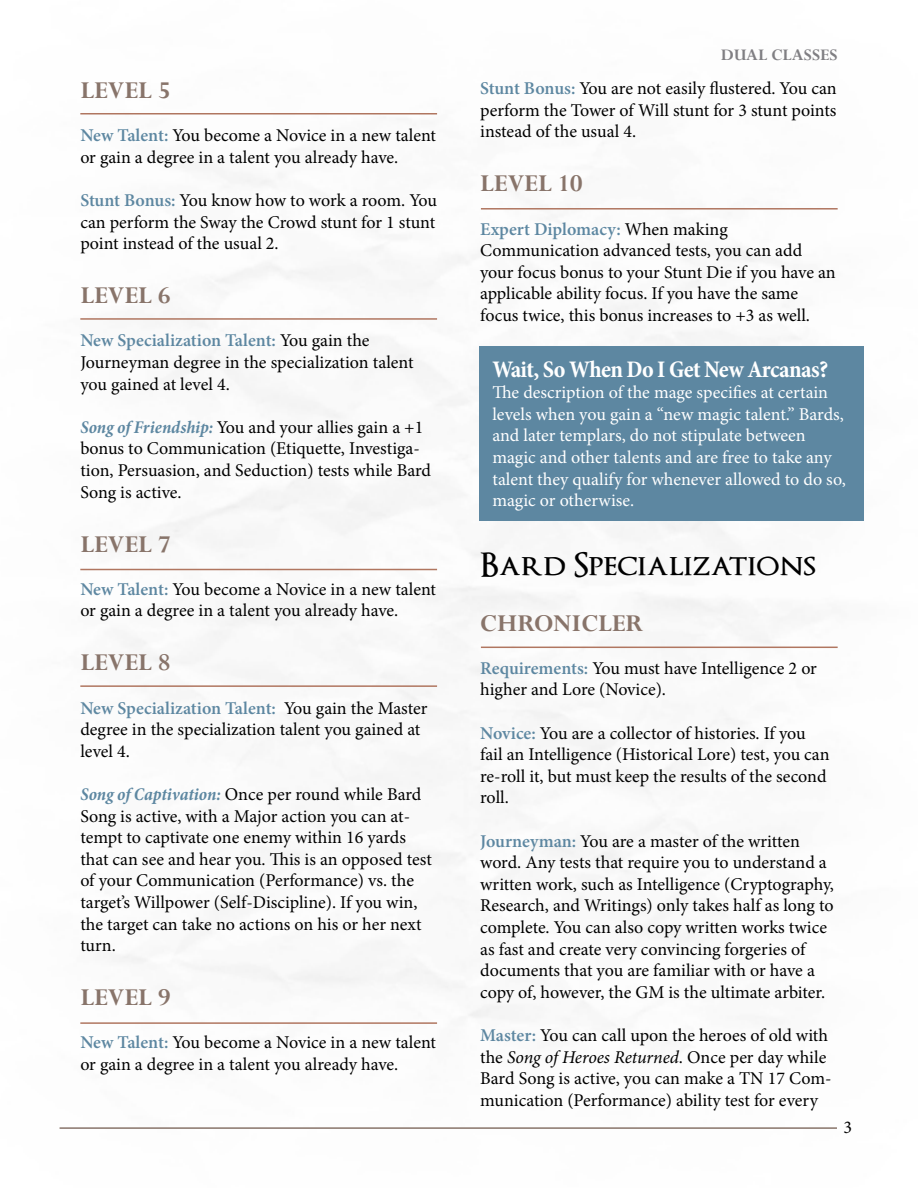
<style>
.page{position:relative;width:918px;height:1188px;background:#fff}
.page>*{position:absolute;margin:0;border:0;box-sizing:border-box;transform-origin:0 0}
.t1{font:600 33px "Optimus Princeps";color:#000}
.t2{font:700 27px "Perpetua";color:#88746a}
.t3{font:700 condensed 24px "Minion Pro";letter-spacing:-.025em;color:#fff}
.t4{font:18px/21.6px "Minion Pro";letter-spacing:-.005em;color:#000}
.t5{font:18px/21.6px "Minion Pro";color:#fff}
.t6{font:700 18px "Perpetua";color:#807f83}
.s1{font-weight:600;color:#5d87a1}
.s2{font-weight:700;font-style:italic;font-stretch:condensed;color:#5d87a1}
.s3{font-style:italic}
</style>
<div class="page">
<img style="left:59px;top:113px;width:805px;height:1016px">
<hr style="left:60px;top:1127px;width:777px;height:2px;background:#88746a">
<hr style="left:80px;top:113px;width:357px;height:2px;background:#b07660">
<hr style="left:80px;top:318px;width:357px;height:2px;background:#b07660">
<hr style="left:80px;top:569px;width:357px;height:1px;background:#b07660">
<hr style="left:80px;top:685px;width:357px;height:2px;background:#b07660">
<hr style="left:80px;top:1022px;width:357px;height:2px;background:#b07660">
<div style="left:480px;top:346px;width:384px;height:174px;background:#5d87a1"></div>
<hr style="left:481px;top:208px;width:357px;height:2px;background:#b07660">
<hr style="left:481px;top:647px;width:357px;height:1px;background:#b07660">
<h2 class="t2" style="left:80px;top:73px;width:92px">LEVEL 5</h2>
<p class="t4" style="left:80px;top:125px;width:357px"><span class="s1">New Talent:</span> You become a Novice in a new talent or gain a degree in a talent you already have.</p>
<p class="t4" style="left:80px;top:190px;width:358px;text-align:justify"><span class="s1">Stunt Bonus:</span> You know how to work a room. You can perform the Sway the Crowd stunt for 1 stunt point instead of the usual 2.</p>
<h2 class="t2" style="left:80px;top:278px;width:92px">LEVEL 6</h2>
<p class="t4" style="left:80px;top:330px;width:335px"><span class="s1">New Specialization Talent:</span> You gain the<br>Journeyman degree in the specialization talent you gained at level 4.</p>
<p class="t4" style="left:80px;top:416px;width:352px"><span class="s2">Song of Friendship:</span> You and your allies gain a +1 bonus to Communication (Etiquette, Investiga&shy;tion, Persuasion, and Seduction) tests while Bard Song is active.</p>
<h2 class="t2" style="left:80px;top:527px;width:92px">LEVEL 7</h2>
<p class="t4" style="left:80px;top:578px;width:357px"><span class="s1">New Talent:</span> You become a Novice in a new talent or gain a degree in a talent you already have.</p>
<h2 class="t2" style="left:80px;top:646px;width:92px">LEVEL 8</h2>
<p class="t4" style="left:80px;top:697px;width:349px"><span class="s1">New Specialization Talent:</span> You gain the Master degree in the specialization talent you gained at level 4.</p>
<p class="t4" style="left:80px;top:784px;width:353px"><span class="s2">Song of Captivation:</span> Once per round while Bard Song is active, with a Major action you can at&shy;tempt to captivate one enemy within 16 yards that can see and hear you. This is an opposed test of your Communication (Performance) vs. the target’s Willpower (Self-Discipline). If you win, the target can take no actions on his or her next turn.</p>
<h2 class="t2" style="left:80px;top:980px;width:92px">LEVEL 9</h2>
<p class="t4" style="left:80px;top:1032px;width:357px"><span class="s1">New Talent:</span> You become a Novice in a new talent or gain a degree in a talent you already have.</p>
<p class="t6" style="left:721px;top:43px;width:118px">DUAL CLASSES</p>
<p class="t4" style="left:480px;top:78px;width:358px;text-align:justify"><span class="s1">Stunt Bonus:</span> You are not easily flustered. You can perform the Tower of Will stunt for 3 stunt points instead of the usual 4.</p>
<h2 class="t2" style="left:480px;top:167px;width:104px">LEVEL 10</h2>
<p class="t4" style="left:480px;top:218px;width:357px"><span class="s1">Expert Diplomacy:</span> When making Communication advanced tests, you can add your focus bonus to your Stunt Die if you have an applicable ability focus. If you have the same focus twice, this bonus increases to +3 as well.</p>
<h3 class="t3" style="left:492px;top:352px;width:337px">Wait, So When Do I Get New Arcanas?</h3>
<p class="t5" style="left:492px;top:382px;width:355px">The description of the mage specifies at certain levels when you gain a “new magic talent.” Bards, and later templars, do not stipulate between magic and other talents and are free to take any talent they qualify for whenever allowed to do so, magic or otherwise.</p>
<h1 class="t1" style="left:480px;top:547px;width:337px">Bard Specializations</h1>
<h2 class="t2" style="left:480px;top:606px;width:165px">CHRONICLER</h2>
<p class="t4" style="left:480px;top:657px;width:338px"><span class="s1">Requirements:</span> You must have Intelligence 2 or higher and Lore (Novice).</p>
<p class="t4" style="left:480px;top:722px;width:351px"><span class="s1">Novice:</span> You are a collector of histories. If you fail an Intelligence (Historical Lore) test, you can re-roll it, but must keep the results of the second roll.</p>
<p class="t4" style="left:480px;top:830px;width:355px"><span class="s1">Journeyman:</span> You are a master of the written word. Any tests that require you to understand a written work, such as Intelligence (Cryptography, Research, and Writings) only takes half as long to complete. You can also copy written works twice as fast and create very convincing forgeries of documents that you are familiar with or have a copy of, however, the GM is the ultimate arbiter.</p>
<p class="t4" style="left:480px;top:1024px;width:353px"><span class="s1">Master:</span> You can call upon the heroes of old with the <span class="s3">Song of Heroes Returned</span>. Once per day while Bard Song is active, you can make a TN 17 Com&shy;munication (Performance) ability test for every</p>
<p class="t4" style="left:843px;top:1117px;width:10px">3</p>
</div>
